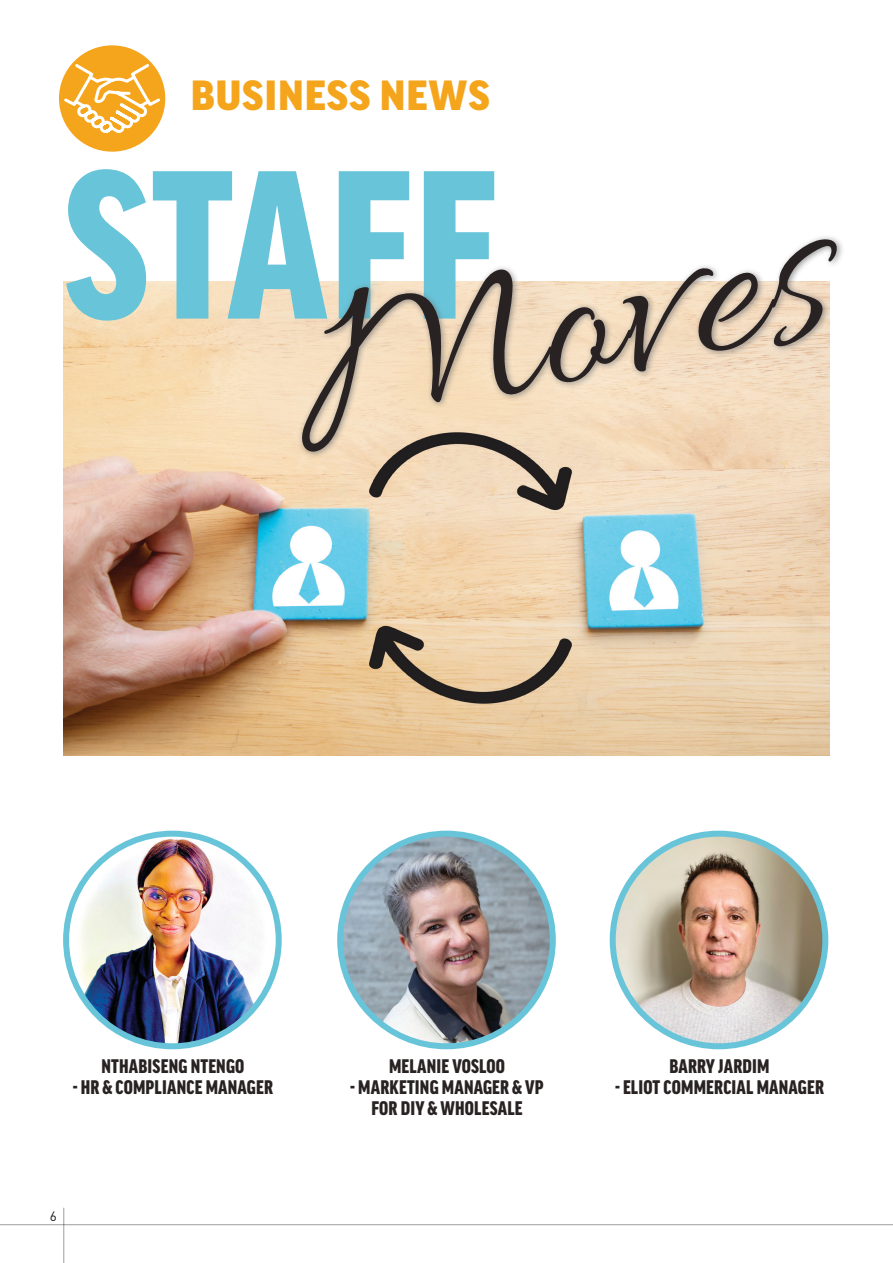
<style>
.page{position:relative;width:893px;height:1263px;background:#fff}
.page>*{position:absolute;margin:0;border:0;box-sizing:border-box;transform-origin:0 0}
.t1{font:900 condensed 225px "Good Headline Pro";letter-spacing:.01em;color:#68c4d9}
.Link_to_product_web{font:225px "Allura";color:#282222}
.Link_to_product_web-2{font:900 45px "Good Headline Pro";letter-spacing:.02em;color:#f5a51c}
.t2{font:900 condensed 21px/21px "Good Headline Pro";letter-spacing:.01em;color:#282222;text-align:center}
.t3{font:13.5px "DIN Pro";color:#1a171b}
</style>
<div class="page">
<hr style="left:0;top:1224px;width:893px;height:1px;background:#9c9e9f">
<hr style="left:63px;top:1208px;width:1px;height:55px;background:#9c9e9f">
<img style="left:63px;top:282px;width:766px;height:473px">
<div style="left:59px;top:45px;width:106px;height:107px;background:#f5a51c;border-radius:50%"></div>
<svg style="left:62px;top:61px;width:101px;height:80px"></svg>
<div style="left:297px;top:234px;width:547px;height:225px;background:#707173;opacity:.75"></div>
<img style="left:66px;top:834px;width:213px;height:212px;border-radius:106px">
<div style="left:63px;top:831px;width:219px;height:218px;border:6px solid #68c4d9;border-radius:50%"></div>
<img style="left:340px;top:834px;width:213px;height:212px;border-radius:106px">
<div style="left:337px;top:831px;width:219px;height:218px;border:6px solid #68c4d9;border-radius:50%"></div>
<img style="left:613px;top:834px;width:212px;height:212px;border-radius:106px">
<div style="left:610px;top:831px;width:218px;height:218px;border:6px solid #68c4d9;border-radius:50%"></div>
<p class="Link_to_product_web-2" style="left:191px;top:75px;width:300px">BUSINESS NEWS</p>
<p class="t1" style="left:64px;top:141px;width:435px">STAFF</p>
<p class="Link_to_product_web" style="left:265px;top:258px;width:545px;rotate:-12deg">Moves</p>
<p class="t2" style="left:101px;top:1056px;width:144px">NTHABISENG NTENGO</p>
<p class="t2" style="left:73px;top:1077px;width:202px">- HR &amp; COMPLIANCE MANAGER</p>
<p class="t3" style="left:50px;top:1205px;width:9px">6</p>
<p class="t2" style="left:389px;top:1056px;width:117px">MELANIE VOSLOO</p>
<p class="t2" style="left:350px;top:1077px;width:195px">- MARKETING MANAGER &amp; VP<br>FOR DIY &amp; WHOLESALE</p>
<p class="t2" style="left:669px;top:1056px;width:102px">BARRY JARDIM</p>
<p class="t2" style="left:615px;top:1077px;width:210px">- ELIOT COMMERCIAL MANAGER</p>
</div>
